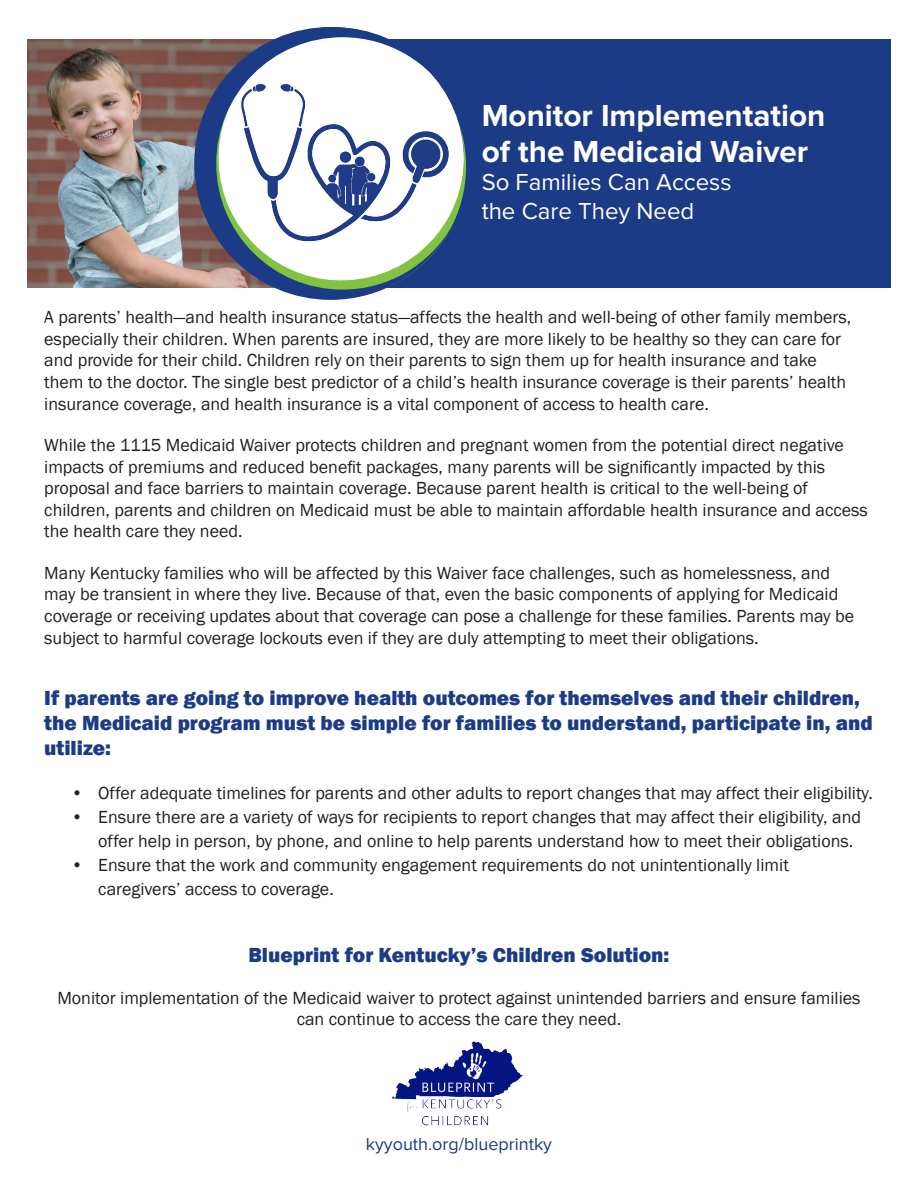
<style>
.page{position:relative;width:918px;height:1188px;background:#fff}
.page>*{position:absolute;margin:0;border:0;box-sizing:border-box;transform-origin:0 0}
.t1{font:700 31.5px "Proxima Nova";color:#fff}
.t2{font:24px "Proxima Nova";color:#fff}
.t3{font:800 21px/25.2px "Franklin Gothic";color:#1c3b87}
.t4{font:18px/21.6px "Franklin Gothic";color:#231f20}
.t5{font:18px "Proxima Nova";color:#1c3b87}
</style>
<div class="page">
<img style="left:28px;top:39px;width:158px;height:249px">
<div style="left:376px;top:39px;width:515px;height:249px;background:#1c3b87"></div>
<svg style="left:186px;top:39px;width:280px;height:249px"></svg>
<svg style="left:194px;top:27px;width:257px;height:273px"></svg>
<img style="left:234px;top:78px;width:219px;height:175px">
<img style="left:391px;top:1041px;width:132px;height:85px">
<p class="t1" style="left:482px;top:97px;width:345px">Monitor Implementation</p>
<p class="t1" style="left:482px;top:133px;width:328px">of the Medicaid Waiver</p>
<p class="t2" style="left:482px;top:168px;width:251px">So Families Can Access</p>
<p class="t2" style="left:482px;top:197px;width:214px">the Care They Need</p>
<p class="t4" style="left:44px;top:307px;width:809px">A parents’ health—and health insurance status—affects the health and well-being of other family members, especially their children. When parents are insured, they are more likely to be healthy so they can care for and provide for their child. Children rely on their parents to sign them up for health insurance and take them to the doctor. The single best predictor of a child’s health insurance coverage is their parents’ health insurance coverage, and health insurance is a vital component of access to health care.</p>
<p class="t4" style="left:44px;top:434px;width:825px">While the 1115 Medicaid Waiver protects children and pregnant women from the potential direct negative impacts of premiums and reduced benefit packages, many parents will be significantly impacted by this proposal and face barriers to maintain coverage. Because parent health is critical to the well-being of children, parents and children on Medicaid must be able to maintain affordable health insurance and access the health care they need.</p>
<p class="t4" style="left:44px;top:562px;width:812px">Many Kentucky families who will be affected by this Waiver face challenges, such as homelessness, and may be transient in where they live. Because of that, even the basic components of applying for Medicaid coverage or receiving updates about that coverage can pose a challenge for these families. Parents may be subject to harmful coverage lockouts even if they are duly attempting to meet their obligations.</p>
<p class="t3" style="left:44px;top:685px;width:830px">If parents are going to improve health outcomes for themselves and their children, the Medicaid program must be simple for families to understand, participate in, and utilize:</p>
<p class="t4" style="left:71px;top:782px;width:803px">• Offer adequate timelines for parents and other adults to report changes that may affect their eligibility.</p>
<p class="t4" style="left:98px;top:805px;width:765px;line-height:24px;text-indent:-27px">• Ensure there are a variety of ways for recipients to report changes that may affect their eligibility, and offer help in person, by phone, and online to help parents understand how to meet their obligations.</p>
<p class="t4" style="left:98px;top:853px;width:692px;line-height:24px;text-indent:-27px">• Ensure that the work and community engagement requirements do not unintentionally limit caregivers’ access to coverage.</p>
<p class="t3" style="left:248px;top:942px;width:422px">Blueprint for Kentucky’s Children Solution:</p>
<p class="t4" style="left:57px;top:987px;width:805px;text-align:center">Monitor implementation of the Medicaid waiver to protect against unintended barriers and ensure families can continue to access the care they need.</p>
<p class="t5" style="left:366px;top:1134px;width:188px">kyyouth.org/blueprintky</p>
</div>
